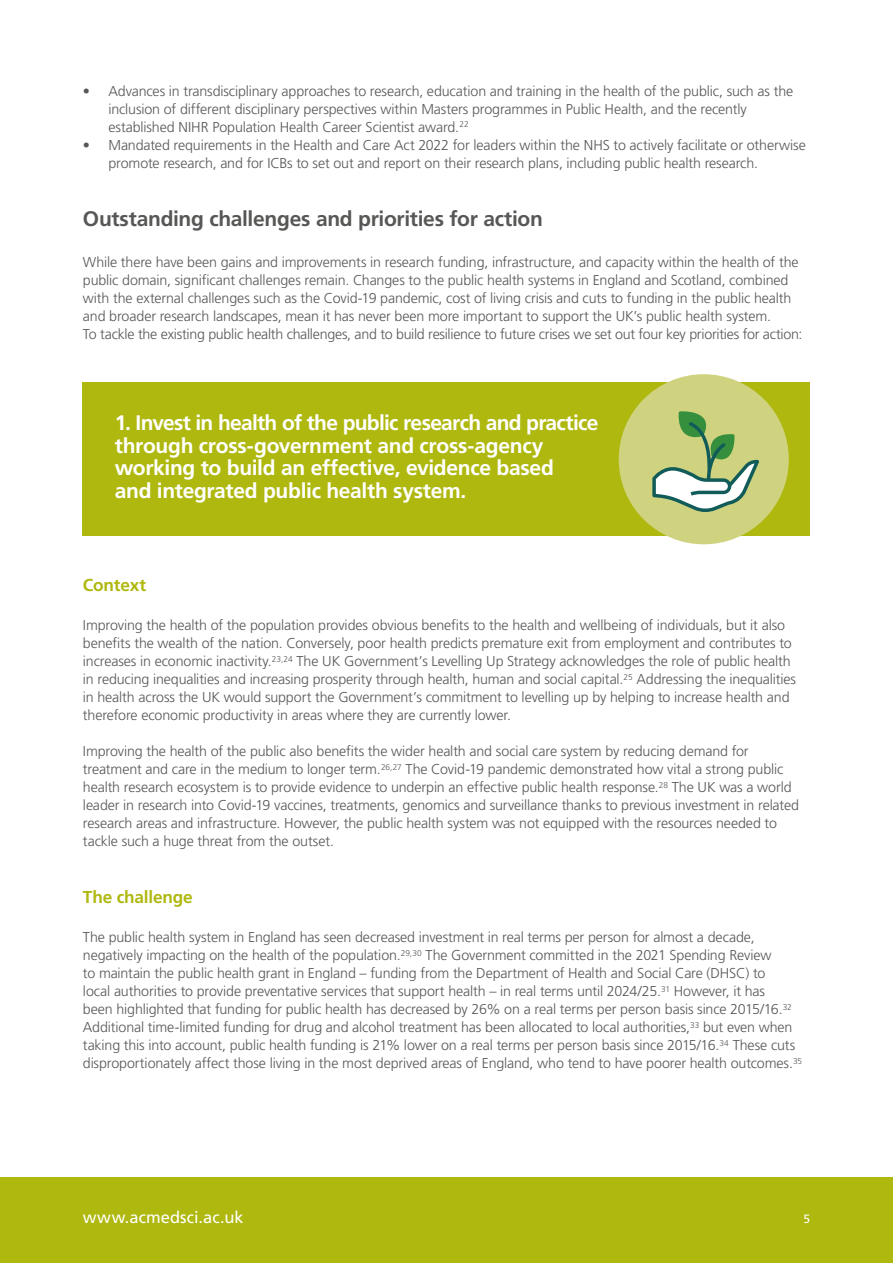
<style>
.page{position:relative;width:893px;height:1263px;background:#fff}
.page>*{position:absolute;margin:0;border:0;box-sizing:border-box;transform-origin:0 0}
.t1{font:700 21px/22.5px "Frutiger LT Std";letter-spacing:-.015em;color:#fff}
.t2{font:700 21px "Frutiger LT Std";letter-spacing:-.015em;color:#575756}
.t3{font:700 17.25px "Frutiger LT Std";letter-spacing:-.01em;color:#afb80f}
.t4{font:16.5px "Frutiger LT Std";letter-spacing:.005em;color:#fff}
.t5{font:300 14.25px/18px "Frutiger LT Std";letter-spacing:-.01em;color:#575756}
.t6{font:12px "Frutiger LT Std";color:#fff}
</style>
<div class="page">
<div style="left:83px;top:383px;width:727px;height:153px;background:#afb80f"></div>
<div style="left:0;top:1178px;width:893px;height:85px;background:#afb80f"></div>
<div style="left:619px;top:374px;width:170px;height:170px;background:#cfd37f;border-radius:50%"></div>
<svg style="left:652px;top:411px;width:107px;height:101px"></svg>
<p class="t5" style="left:108px;top:82px;width:686px;text-indent:-25px">• Advances in transdisciplinary approaches to research, education and training in the health of the public, such as the inclusion of different disciplinary perspectives within Masters programmes in Public Health, and the recently established NIHR Population Health Career Scientist award.<sup>22</sup></p>
<p class="t5" style="left:108px;top:136px;width:699px;text-indent:-26px">• Mandated requirements in the Health and Care Act 2022 for leaders within the NHS to actively facilitate or otherwise promote research, and for ICBs to set out and report on their research plans, including public health research.</p>
<h1 class="t2" style="left:83px;top:207px;width:462px">Outstanding challenges and priorities for action</h1>
<p class="t5" style="left:83px;top:253px;width:721px">While there have been gains and improvements in research funding, infrastructure, and capacity within the health of the public domain, significant challenges remain. Changes to the public health systems in England and Scotland, combined with the external challenges such as the Covid-19 pandemic, cost of living crisis and cuts to funding in the public health and broader research landscapes, mean it has never been more important to support the UK’s public health system.<br>To tackle the existing public health challenges, and to build resilience to future crises we set out four key priorities for action:</p>
<h1 class="t1" style="left:115px;top:412px;width:485px">1. Invest in health of the public research and practice through cross-government and cross-agency working to build an effective, evidence based<br>and integrated public health system.</h1>
<p class="t3" style="left:83px;top:575px;width:65px">Context</p>
<p class="t5" style="left:83px;top:616px;width:715px">Improving the health of the population provides obvious benefits to the health and wellbeing of individuals, but it also benefits the wealth of the nation. Conversely, poor health predicts premature exit from employment and contributes to increases in economic inactivity.<sup>23,24</sup> The UK Government’s Levelling Up Strategy acknowledges the role of public health in reducing inequalities and increasing prosperity through health, human and social capital.<sup>25</sup> Addressing the inequalities in health across the UK would support the Government’s commitment to levelling up by helping to increase health and therefore economic productivity in areas where they are currently lower.</p>
<p class="t5" style="left:83px;top:742px;width:718px">Improving the health of the public also benefits the wider health and social care system by reducing demand for treatment and care in the medium to longer term.<sup>26,27</sup> The Covid-19 pandemic demonstrated how vital a strong public health research ecosystem is to provide evidence to underpin an effective public health response.<sup>28</sup> The UK was a world leader in research into Covid-19 vaccines, treatments, genomics and surveillance thanks to previous investment in related research areas and infrastructure. However, the public health system was not equipped with the resources needed to tackle such a huge threat from the outset.</p>
<p class="t3" style="left:83px;top:887px;width:111px">The challenge</p>
<p class="t5" style="left:83px;top:928px;width:721px">The public health system in England has seen decreased investment in real terms per person for almost a decade, negatively impacting on the health of the population.<sup>29,30</sup> The Government committed in the 2021 Spending Review<br>to maintain the public health grant in England – funding from the Department of Health and Social Care (DHSC) to<br>local authorities to provide preventative services that support health – in real terms until 2024/25.<sup>31</sup> However, it has<br>been highlighted that funding for public health has decreased by 26% on a real terms per person basis since 2015/16.<sup>32<br></sup>Additional time-limited funding for drug and alcohol treatment has been allocated to local authorities,<sup>33</sup> but even when taking this into account, public health funding is 21% lower on a real terms per person basis since 2015/16.<sup>34</sup> These cuts disproportionately affect those living in the most deprived areas of England, who tend to have poorer health outcomes.<sup>35</sup></p>
<p class="t4" style="left:83px;top:1208px;width:162px">www.acmedsci.ac.uk</p>
<p class="t6" style="left:803px;top:1212px;width:8px">5</p>
</div>
